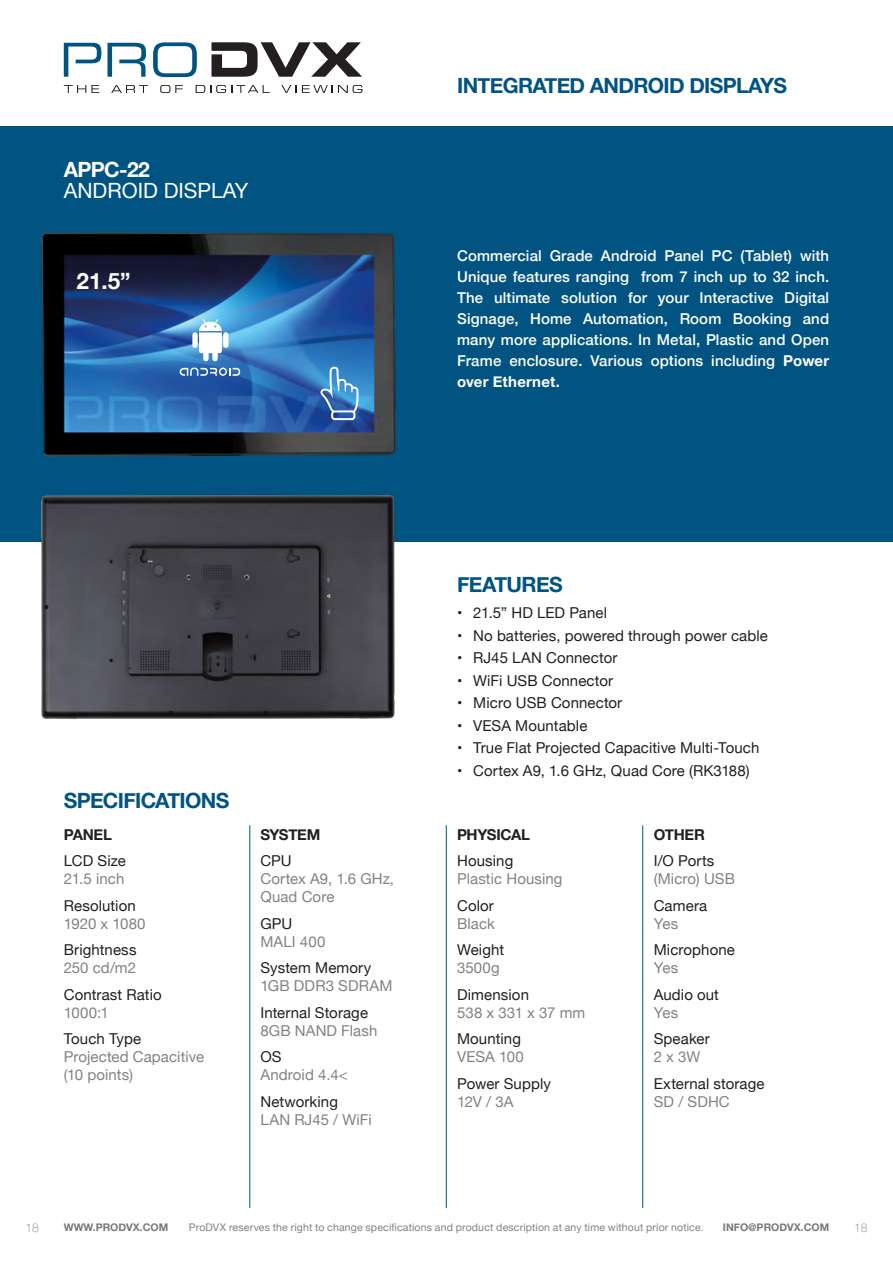
<style>
.page{position:relative;width:893px;height:1263px;background:#fff}
.page>*{position:absolute;margin:0;border:0;box-sizing:border-box;transform-origin:0 0}
.t1{font:700 22.5px "Helvetica Neue";color:#fff}
.t2{font:700 21px "Helvetica Neue";letter-spacing:-.03em;color:#015382}
.t3{font:21px "Helvetica Neue";color:#fff}
.t4{font:700 21px "Helvetica Neue";letter-spacing:-.03em;color:#fff}
.t5{font:500 15px/21px "Helvetica Neue";letter-spacing:.01em;color:#fff;text-align:justify}
._08_SPEC{font:15px/18px "Helvetica Neue";letter-spacing:.005em;color:#808285}
._07_SPEC_SUBTITLE{font:15px "Helvetica Neue";letter-spacing:.005em;color:#231f20}
._05_FEATURES{font:15px "Helvetica Neue";letter-spacing:.005em;color:#231f20}
._06_SPEC_HEADER{font:700 15px "Helvetica Neue";letter-spacing:-.02em;color:#231f20}
.t6{font:100 12px "Helvetica Neue";color:#76787b}
.t7{font:10.5px "Helvetica Neue";letter-spacing:.015em;color:#808285}
.t8{font:700 10.5px "Helvetica Neue";color:#76787b}
.s1{font-weight:700}
</style>
<div class="page">
<svg style="left:153px;top:42px;width:44px;height:35px"></svg>
<svg style="left:211px;top:42px;width:151px;height:35px"></svg>
<svg style="left:64px;top:43px;width:37px;height:34px"></svg>
<svg style="left:107px;top:43px;width:39px;height:34px"></svg>
<svg style="left:64px;top:85px;width:35px;height:8px"></svg>
<svg style="left:111px;top:85px;width:37px;height:8px"></svg>
<svg style="left:160px;top:85px;width:23px;height:8px"></svg>
<svg style="left:196px;top:85px;width:74px;height:8px"></svg>
<svg style="left:281px;top:85px;width:82px;height:8px"></svg>
<div style="left:0;top:127px;width:893px;height:415px;background:#015382"></div>
<hr style="left:249px;top:825px;width:1px;height:383px;background:#015382">
<hr style="left:446px;top:825px;width:1px;height:383px;background:#015382">
<hr style="left:642px;top:825px;width:1px;height:383px;background:#015382">
<img style="left:41px;top:232px;width:355px;height:225px">
<img style="left:41px;top:495px;width:354px;height:224px">
<svg style="left:320px;top:366px;width:38px;height:54px;background:#5790c8"></svg>
<svg style="left:192px;top:319px;width:36px;height:42px;background:#b5d5ed"></svg>
<svg style="left:179px;top:367px;width:62px;height:9px"></svg>
<p class="t4" style="left:64px;top:153px;width:88px">APPC-22</p>
<p class="t3" style="left:64px;top:175px;width:186px">ANDROID DISPLAY</p>
<p class="t1" style="left:77px;top:264px;width:56px">21.5”</p>
<h2 class="t2" style="left:457px;top:69px;width:332px">INTEGRATED ANDROID DISPLAYS</h2>
<p class="t5" style="left:457px;top:244px;width:374px">Commercial Grade Android Panel PC (Tablet) with Unique features ranging from 7 inch up to 32 inch.<br>The ultimate solution for your Interactive Digital Signage, Home Automation, Room Booking and many more applications. In Metal, Plastic and Open Frame enclosure. Various options including <span class="s1">Power over Ethernet.</span></p>
<h2 class="t2" style="left:64px;top:784px;width:167px">SPECIFICATIONS</h2>
<p class="_06_SPEC_HEADER" style="left:64px;top:822px;width:50px">PANEL</p>
<p class="_07_SPEC_SUBTITLE" style="left:64px;top:850px;width:64px">LCD Size</p>
<p class="_08_SPEC" style="left:64px;top:871px;width:62px">21.5 inch</p>
<p class="_07_SPEC_SUBTITLE" style="left:64px;top:894px;width:74px">Resolution</p>
<p class="_08_SPEC" style="left:64px;top:915px;width:83px">1920 x 1080</p>
<p class="_07_SPEC_SUBTITLE" style="left:64px;top:939px;width:74px">Brightness</p>
<p class="_08_SPEC" style="left:64px;top:960px;width:74px">250 cd/m2</p>
<p class="_07_SPEC_SUBTITLE" style="left:64px;top:983px;width:99px">Contrast Ratio</p>
<p class="_08_SPEC" style="left:64px;top:1004px;width:47px">1000:1</p>
<p class="_07_SPEC_SUBTITLE" style="left:64px;top:1028px;width:79px">Touch Type</p>
<p class="_08_SPEC" style="left:64px;top:1049px;width:142px">Projected Capacitive (10 points)</p>
<p class="_06_SPEC_HEADER" style="left:260px;top:822px;width:61px">SYSTEM</p>
<p class="_07_SPEC_SUBTITLE" style="left:260px;top:850px;width:33px">CPU</p>
<p class="_08_SPEC" style="left:260px;top:871px;width:135px">Cortex A9, 1.6 GHz,<br>Quad Core</p>
<p class="_07_SPEC_SUBTITLE" style="left:260px;top:912px;width:33px">GPU</p>
<p class="_08_SPEC" style="left:260px;top:933px;width:66px">MALI 400</p>
<p class="_07_SPEC_SUBTITLE" style="left:260px;top:957px;width:112px">System Memory</p>
<p class="_08_SPEC" style="left:260px;top:978px;width:134px">1GB DDR3 SDRAM</p>
<p class="_07_SPEC_SUBTITLE" style="left:260px;top:1001px;width:109px">Internal Storage</p>
<p class="_08_SPEC" style="left:260px;top:1022px;width:119px">8GB NAND Flash</p>
<p class="_07_SPEC_SUBTITLE" style="left:260px;top:1046px;width:23px">OS</p>
<p class="_08_SPEC" style="left:260px;top:1067px;width:89px">Android 4.4&lt;</p>
<p class="_07_SPEC_SUBTITLE" style="left:260px;top:1090px;width:79px">Networking</p>
<p class="_08_SPEC" style="left:260px;top:1111px;width:113px">LAN RJ45 / WiFi</p>
<h2 class="t2" style="left:457px;top:568px;width:107px">FEATURES</h2>
<p class="_05_FEATURES" style="left:457px;top:602px;width:152px">• 21.5” HD LED Panel</p>
<p class="_05_FEATURES" style="left:457px;top:624px;width:312px">• No batteries, powered through power cable</p>
<p class="_05_FEATURES" style="left:457px;top:647px;width:162px">• RJ45 LAN Connector</p>
<p class="_05_FEATURES" style="left:457px;top:669px;width:158px">• WiFi USB Connector</p>
<p class="_05_FEATURES" style="left:457px;top:692px;width:167px">• Micro USB Connector</p>
<p class="_05_FEATURES" style="left:457px;top:714px;width:132px">• VESA Mountable</p>
<p class="_05_FEATURES" style="left:457px;top:737px;width:304px">• True Flat Projected Capacitive Multi-Touch</p>
<p class="_05_FEATURES" style="left:457px;top:759px;width:294px">• Cortex A9, 1.6 GHz, Quad Core (RK3188)</p>
<p class="_06_SPEC_HEADER" style="left:457px;top:822px;width:74px">PHYSICAL</p>
<p class="_07_SPEC_SUBTITLE" style="left:457px;top:850px;width:58px">Housing</p>
<p class="_08_SPEC" style="left:457px;top:871px;width:107px">Plastic Housing</p>
<p class="_07_SPEC_SUBTITLE" style="left:457px;top:894px;width:38px">Color</p>
<p class="_08_SPEC" style="left:457px;top:915px;width:39px">Black</p>
<p class="_07_SPEC_SUBTITLE" style="left:457px;top:939px;width:49px">Weight</p>
<p class="_08_SPEC" style="left:457px;top:960px;width:44px">3500g</p>
<p class="_07_SPEC_SUBTITLE" style="left:457px;top:983px;width:73px">Dimension</p>
<p class="_08_SPEC" style="left:457px;top:1004px;width:130px">538 x 331 x 37 mm</p>
<p class="_07_SPEC_SUBTITLE" style="left:457px;top:1028px;width:65px">Mounting</p>
<p class="_08_SPEC" style="left:457px;top:1049px;width:68px">VESA 100</p>
<p class="_07_SPEC_SUBTITLE" style="left:457px;top:1072px;width:95px">Power Supply</p>
<p class="_08_SPEC" style="left:457px;top:1093px;width:58px">12V / 3A</p>
<p class="_06_SPEC_HEADER" style="left:654px;top:822px;width:53px">OTHER</p>
<p class="_07_SPEC_SUBTITLE" style="left:654px;top:850px;width:62px">I/O Ports</p>
<p class="_08_SPEC" style="left:654px;top:871px;width:83px">(Micro) USB</p>
<p class="_07_SPEC_SUBTITLE" style="left:654px;top:894px;width:55px">Camera</p>
<p class="_08_SPEC" style="left:654px;top:915px;width:26px">Yes</p>
<p class="_07_SPEC_SUBTITLE" style="left:654px;top:939px;width:83px">Microphone</p>
<p class="_08_SPEC" style="left:654px;top:960px;width:26px">Yes</p>
<p class="_07_SPEC_SUBTITLE" style="left:654px;top:983px;width:67px">Audio out</p>
<p class="_08_SPEC" style="left:654px;top:1004px;width:26px">Yes</p>
<p class="_07_SPEC_SUBTITLE" style="left:654px;top:1028px;width:58px">Speaker</p>
<p class="_08_SPEC" style="left:654px;top:1049px;width:48px">2 x 3W</p>
<p class="_07_SPEC_SUBTITLE" style="left:654px;top:1072px;width:112px">External storage</p>
<p class="_08_SPEC" style="left:654px;top:1093px;width:77px">SD / SDHC</p>
<p class="t6" style="left:26px;top:1219px;width:15px">18</p>
<p class="t8" style="left:64px;top:1219px;width:106px">WWW.PRODVX.COM</p>
<p class="t7" style="left:189px;top:1219px;width:516px">ProDVX reserves the right to change specifications and product description at any time without prior notice.</p>
<p class="t8" style="left:723px;top:1219px;width:108px">INFO@PRODVX.COM</p>
<p class="t6" style="left:854px;top:1219px;width:15px">18</p>
</div>
